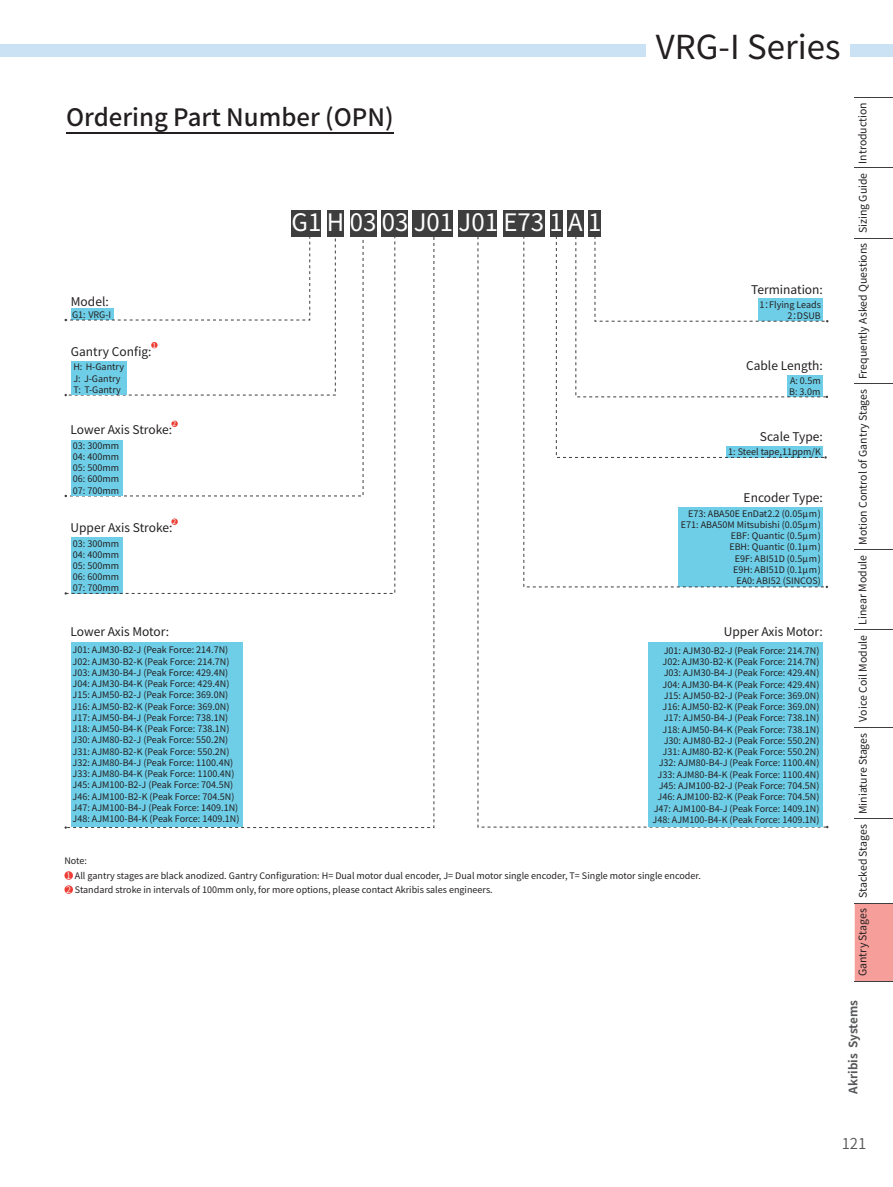
<style>
.page{position:relative;width:893px;height:1187px;background:#fff}
.page>*{position:absolute;margin:0;border:0;box-sizing:border-box;transform-origin:0 0}
.t1{font:33px "Source Han Sans CN";color:#231f20}
.t2{font:500 24px "Source Han Sans CN";color:#231f20}
.t3{font:24px "Source Han Sans CN";color:#fff}
.t4{font:15px "Source Han Sans CN";color:#57585a}
.t5{font:12px "Source Han Sans CN";color:#231f20}
.t6{font:700 11.7px "Source Han Sans CN";color:#57585a}
.t7{font:10.5px "Source Han Sans CN";color:#231f20}
.t8{font:9px/11.2px "Source Han Sans CN";color:#231f20}
.t9{font:6.75px "Source Han Sans CN";color:#f2f3f4}
.s1{color:#f2f3f4}
</style>
<div class="page">
<div style="left:850px;top:44px;width:43px;height:13px;background:#cbe2f5"></div>
<div style="left:0;top:44px;width:645px;height:13px;background:#cbe2f5"></div>
<svg style="left:65px;top:218px;width:370px;height:610px"></svg>
<svg style="left:477px;top:237px;width:351px;height:590px"></svg>
<svg style="left:523px;top:229px;width:305px;height:358px"></svg>
<div style="left:292px;top:210px;width:29px;height:27px;background:#3e3e3f"></div>
<div style="left:327px;top:210px;width:17px;height:27px;background:#3e3e3f"></div>
<div style="left:350px;top:210px;width:27px;height:27px;background:#3e3e3f"></div>
<div style="left:381px;top:210px;width:27px;height:27px;background:#3e3e3f"></div>
<div style="left:412px;top:210px;width:41px;height:27px;background:#3e3e3f"></div>
<div style="left:459px;top:210px;width:38px;height:27px;background:#3e3e3f"></div>
<div style="left:503px;top:210px;width:41px;height:27px;background:#3e3e3f"></div>
<div style="left:550px;top:210px;width:13px;height:27px;background:#3e3e3f"></div>
<div style="left:589px;top:210px;width:12px;height:27px;background:#3e3e3f"></div>
<div style="left:567px;top:210px;width:16px;height:27px;background:#3e3e3f"></div>
<svg style="left:65px;top:221px;width:299px;height:275px"></svg>
<div style="left:71px;top:484px;width:51px;height:11px;background:#6fcee7"></div>
<div style="left:71px;top:473px;width:51px;height:11px;background:#6fcee7"></div>
<div style="left:71px;top:462px;width:51px;height:11px;background:#6fcee7"></div>
<div style="left:71px;top:451px;width:51px;height:11px;background:#6fcee7"></div>
<div style="left:71px;top:440px;width:51px;height:11px;background:#6fcee7"></div>
<div style="left:71px;top:383px;width:56px;height:11px;background:#6fcee7"></div>
<div style="left:71px;top:372px;width:56px;height:11px;background:#6fcee7"></div>
<div style="left:71px;top:361px;width:56px;height:11px;background:#6fcee7"></div>
<div style="left:648px;top:642px;width:174px;height:184px;background:#6fcee7"></div>
<div style="left:64px;top:871px;width:9px;height:8px;background:#ee3e35;border-radius:50%"></div>
<div style="left:151px;top:342px;width:7px;height:6px;background:#ee3e35;border-radius:50%"></div>
<div style="left:64px;top:885px;width:9px;height:8px;background:#ee3e35;border-radius:50%"></div>
<div style="left:171px;top:420px;width:7px;height:7px;background:#ee3e35;border-radius:50%"></div>
<div style="left:171px;top:518px;width:7px;height:7px;background:#ee3e35;border-radius:50%"></div>
<hr style="left:66px;top:132px;width:327px;height:1px;background:#231f20">
<div style="left:855px;top:903px;width:38px;height:78px;background:#f69e9a"></div>
<hr style="left:855px;top:97px;width:38px;height:1px;background:#3e3e3f">
<hr style="left:855px;top:168px;width:38px;height:1px;background:#3e3e3f">
<hr style="left:855px;top:238px;width:38px;height:1px;background:#3e3e3f">
<hr style="left:855px;top:383px;width:38px;height:1px;background:#3e3e3f">
<hr style="left:855px;top:549px;width:38px;height:1px;background:#3e3e3f">
<hr style="left:855px;top:629px;width:38px;height:1px;background:#3e3e3f">
<hr style="left:855px;top:727px;width:38px;height:1px;background:#3e3e3f">
<hr style="left:855px;top:818px;width:38px;height:1px;background:#3e3e3f">
<hr style="left:855px;top:902px;width:38px;height:1px;background:#3e3e3f">
<hr style="left:855px;top:981px;width:38px;height:1px;background:#3e3e3f">
<h1 class="t1" style="left:656px;top:28px;width:186px">VRG-I Series</h1>
<h2 class="t2" style="left:66px;top:103px;width:329px">Ordering Part Number (OPN)</h2>
<h3 class="t5" style="left:71px;top:295px;width:39px">Model:</h3>
<p class="t8" style="left:72px;top:309px;width:41px">G1: VRG-I</p>
<p class="t9" style="left:152px;top:341px;width:5px">1</p>
<h3 class="t5" style="left:71px;top:344px;width:82px">Gantry Config:</h3>
<p class="t8" style="left:73px;top:361px;width:52px">H: H-Gantry</p>
<p class="t8" style="left:73px;top:373px;width:49px">J: J-Gantry</p>
<p class="t8" style="left:73px;top:384px;width:49px">T: T-Gantry</p>
<p class="t9" style="left:173px;top:420px;width:5px">2</p>
<h3 class="t5" style="left:71px;top:423px;width:103px">Lower Axis Stroke:</h3>
<p class="t8" style="left:73px;top:440px;width:48px">03: 300mm</p>
<p class="t8" style="left:73px;top:451px;width:48px">04: 400mm</p>
<p class="t8" style="left:73px;top:462px;width:48px">05: 500mm</p>
<p class="t8" style="left:73px;top:473px;width:48px">06: 600mm</p>
<p class="t8" style="left:73px;top:485px;width:48px">07: 700mm</p>
<p class="t9" style="left:173px;top:518px;width:5px">2</p>
<h3 class="t5" style="left:71px;top:521px;width:103px">Upper Axis Stroke:</h3>
<p class="t8" style="left:73px;top:538px;width:48px">03: 300mm</p>
<p class="t8" style="left:73px;top:549px;width:48px">04: 400mm</p>
<p class="t8" style="left:73px;top:560px;width:48px">05: 500mm</p>
<p class="t8" style="left:73px;top:571px;width:48px">06: 600mm</p>
<p class="t8" style="left:73px;top:582px;width:48px">07: 700mm</p>
<h3 class="t5" style="left:71px;top:625px;width:100px">Lower Axis Motor:</h3>
<p class="t8" style="left:73px;top:644px;width:168px">J01: AJM30-B2-J (Peak Force: 214.7N)<br>J02: AJM30-B2-K (Peak Force: 214.7N)<br>J03: AJM30-B4-J (Peak Force: 429.4N)<br>J04: AJM30-B4-K (Peak Force: 429.4N)<br>J15: AJM50-B2-J (Peak Force: 369.0N)<br>J16: AJM50-B2-K (Peak Force: 369.0N)<br>J17: AJM50-B4-J (Peak Force: 738.1N)<br>J18: AJM50-B4-K (Peak Force: 738.1N)<br>J30: AJM80-B2-J (Peak Force: 550.2N)<br>J31: AJM80-B2-K (Peak Force: 550.2N)<br>J32: AJM80-B4-J (Peak Force: 1100.4N)<br>J33: AJM80-B4-K (Peak Force: 1100.4N)<br>J45: AJM100-B2-J (Peak Force: 704.5N)<br>J46: AJM100-B2-K (Peak Force: 704.5N)<br>J47: AJM100-B4-J (Peak Force: 1409.1N)<br>J48: AJM100-B4-K (Peak Force: 1409.1N)</p>
<p class="t8" style="left:64px;top:855px;width:24px">Note:</p>
<h2 class="t3" style="left:292px;top:209px;width:311px">G1 H 03 03 J01 J01 E73 1 A 1</h2>
<h3 class="t5" style="left:751px;top:282px;width:73px">Termination:</h3>
<p class="t8" style="left:787px;top:310px;width:35px">2：DSUB</p>
<p class="t8" style="left:760px;top:299px;width:63px">1：Flying Leads</p>
<h3 class="t5" style="left:746px;top:359px;width:78px">Cable Length:</h3>
<p class="t8" style="left:789px;top:376px;width:33px;line-height:10.4px">A: 0.5m<br>B: 3.0m</p>
<h3 class="t5" style="left:760px;top:430px;width:65px">Scale Type:</h3>
<p class="t8" style="left:728px;top:446px;width:94px">1: Steel tape,11ppm/K</p>
<h3 class="t5" style="left:744px;top:491px;width:81px">Encoder Type:</h3>
<p class="t8" style="left:681px;top:508px;width:141px;text-align:right">E73: ABA50E EnDat2.2 (0.05μm)<br>E71: ABA50M Mitsubishi (0.05μm)<br>EBF: Quantic (0.5μm)<br>EBH: Quantic (0.1μm)<br>E9F: ABI51D (0.5μm)<br>E9H: ABI51D (0.1μm)<br>EA0: ABI52 (SINCOS)</p>
<h3 class="t5" style="left:724px;top:624px;width:101px">Upper Axis Motor:</h3>
<p class="t8" style="left:653px;top:645px;width:168px;text-align:right">J01: AJM30-B2-J (Peak Force: 214.7N)<br>J02: AJM30-B2-K (Peak Force: 214.7N)<br>J03: AJM30-B4-J (Peak Force: 429.4N)<br>J04: AJM30-B4-K (Peak Force: 429.4N)<br>J15: AJM50-B2-J (Peak Force: 369.0N)<br>J16: AJM50-B2-K (Peak Force: 369.0N)<br>J17: AJM50-B4-J (Peak Force: 738.1N)<br>J18: AJM50-B4-K (Peak Force: 738.1N)<br>J30: AJM80-B2-J (Peak Force: 550.2N)<br>J31: AJM80-B2-K (Peak Force: 550.2N)<br>J32: AJM80-B4-J (Peak Force: 1100.4N)<br>J33: AJM80-B4-K (Peak Force: 1100.4N)<br>J45: AJM100-B2-J (Peak Force: 704.5N)<br>J46: AJM100-B2-K (Peak Force: 704.5N)<br>J47: AJM100-B4-J (Peak Force: 1409.1N)<br>J48: AJM100-B4-K (Peak Force: 1409.1N)</p>
<p class="t8" style="left:66px;top:870px;width:636px"><span class="s1">1</span> All gantry stages are black anodized. Gantry Configuration: H= Dual motor dual encoder, J= Dual motor single encoder, T= Single motor single encoder.</p>
<p class="t8" style="left:66px;top:884px;width:428px"><span class="s1">2</span> Standard stroke in intervals of 100mm only, for more options, please contact Akribis sales engineers.</p>
<p class="t7" style="left:857px;top:164px;width:63px;rotate:-90deg">Introduction</p>
<p class="t7" style="left:857px;top:233px;width:62px;rotate:-90deg">Sizing Guide</p>
<p class="t7" style="left:857px;top:379px;width:138px;rotate:-90deg">Frequently Asked Questions</p>
<p class="t7" style="left:857px;top:545px;width:157px;rotate:-90deg">Motion Control of Gantry Stages</p>
<p class="t7" style="left:857px;top:625px;width:71px;rotate:-90deg">Linear Module</p>
<p class="t7" style="left:857px;top:721px;width:88px;rotate:-90deg">Voice Coil Module</p>
<p class="t7" style="left:857px;top:814px;width:83px;rotate:-90deg">Miniature Stages</p>
<p class="t7" style="left:857px;top:897px;width:75px;rotate:-90deg">Stacked Stages</p>
<p class="t7" style="left:857px;top:976px;width:69px;rotate:-90deg">Gantry Stages</p>
<p class="t6" style="left:846px;top:1093px;width:95px;rotate:-90deg">Akribis Systems</p>
<h3 class="t4" style="left:842px;top:1135px;width:26px">121</h3>
</div>
